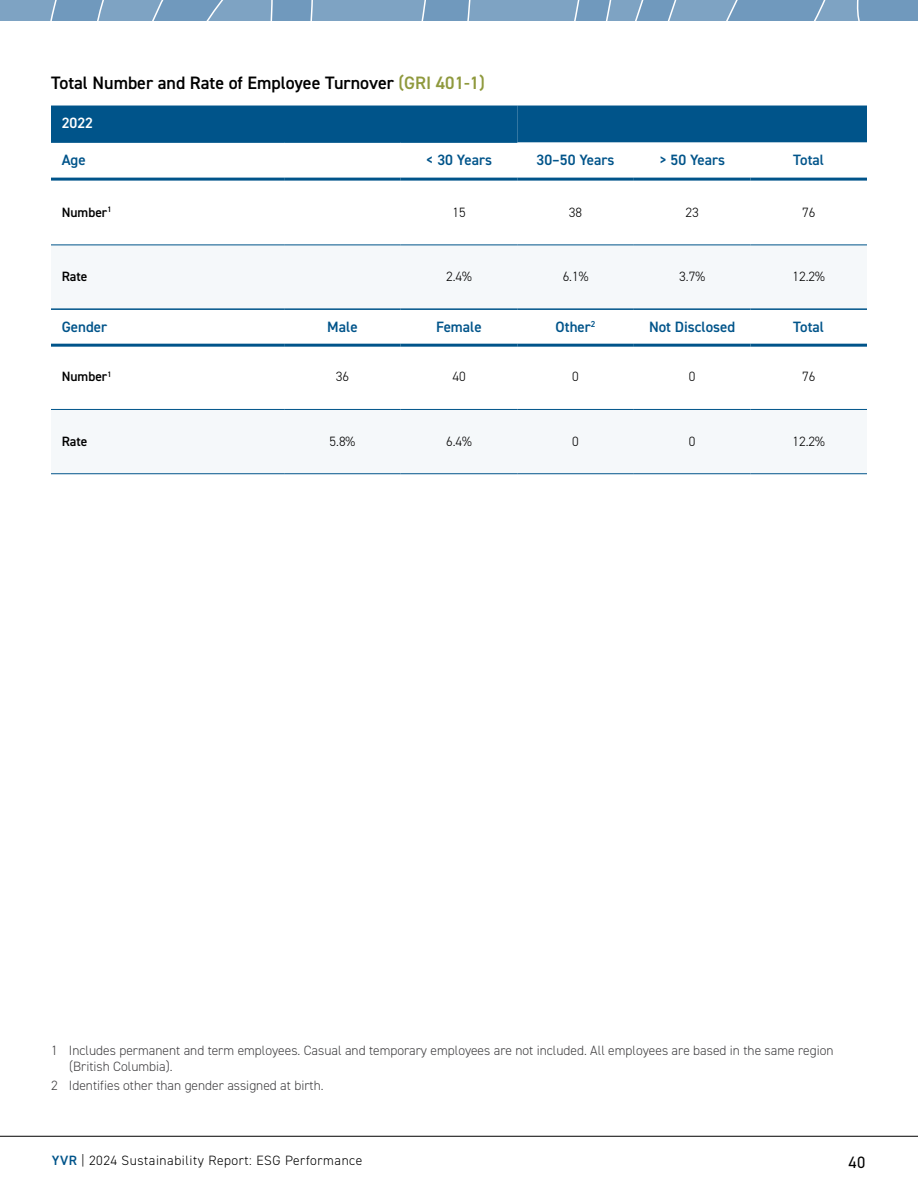
<style>
.page{position:relative;width:918px;height:1188px;background:#fff}
.page>*{position:absolute;margin:0;border:0;box-sizing:border-box;transform-origin:0 0}
.t1{font:600 18px "DIN2014";color:#000}
.t2{font:16.5px "DIN2014";color:#000}
.Table_-_Header{font:600 15px "DIN2014";color:#00548a}
.Table_-_Header-2{font:600 15px "DIN2014";color:#fff}
.Footnote{font:300 13.5px/16.2px "DIN2014";color:#414042}
.Table_-_Body_Copy{font:300 13.5px "DIN2014";letter-spacing:.04em;color:#000}
.Table_-_Body_Copy_Demi{font:600 13.5px "DIN2014";color:#000}
.s1{color:#8f993d}
.s2{font-weight:600;color:#00548a}
</style>
<div class="page">
<hr style="left:0;top:1136px;width:918px;height:1px;background:#000">
<svg style="left:0;top:0;width:918px;height:21px;background:#7ba1c1"></svg>
<div style="left:51px;top:106px;width:816px;height:36px;background:#00548a"></div>
<svg style="left:51px;top:343px;width:816px;height:66px"></svg>
<hr style="left:51px;top:178px;width:233px;height:3px;background:#00548a">
<hr style="left:284px;top:178px;width:117px;height:3px;background:#00548a">
<hr style="left:401px;top:178px;width:116px;height:3px;background:#00548a">
<hr style="left:517px;top:178px;width:117px;height:3px;background:#00548a">
<hr style="left:634px;top:178px;width:116px;height:3px;background:#00548a">
<hr style="left:750px;top:178px;width:117px;height:3px;background:#00548a">
<hr style="left:51px;top:473px;width:233px;height:1px;background:#00548a">
<hr style="left:284px;top:473px;width:117px;height:1px;background:#00548a">
<hr style="left:401px;top:473px;width:116px;height:1px;background:#00548a">
<hr style="left:517px;top:473px;width:117px;height:1px;background:#00548a">
<hr style="left:634px;top:473px;width:116px;height:1px;background:#00548a">
<hr style="left:750px;top:473px;width:117px;height:1px;background:#00548a">
<hr style="left:51px;top:245px;width:233px;height:1px;background:#00548a">
<hr style="left:284px;top:245px;width:117px;height:1px;background:#00548a">
<hr style="left:401px;top:245px;width:116px;height:1px;background:#00548a">
<hr style="left:517px;top:245px;width:117px;height:1px;background:#00548a">
<hr style="left:634px;top:245px;width:116px;height:1px;background:#00548a">
<hr style="left:750px;top:245px;width:117px;height:1px;background:#00548a">
<hr style="left:284px;top:409px;width:117px;height:1px;background:#00548a">
<hr style="left:401px;top:409px;width:116px;height:1px;background:#00548a">
<hr style="left:517px;top:409px;width:117px;height:1px;background:#00548a">
<hr style="left:634px;top:409px;width:116px;height:1px;background:#00548a">
<hr style="left:750px;top:409px;width:117px;height:1px;background:#00548a">
<hr style="left:51px;top:344px;width:233px;height:3px;background:#00548a">
<hr style="left:284px;top:344px;width:117px;height:3px;background:#00548a">
<hr style="left:401px;top:344px;width:116px;height:3px;background:#00548a">
<hr style="left:517px;top:344px;width:117px;height:3px;background:#00548a">
<hr style="left:634px;top:344px;width:116px;height:3px;background:#00548a">
<hr style="left:750px;top:344px;width:117px;height:3px;background:#00548a">
<hr style="left:51px;top:409px;width:233px;height:1px;background:#00548a">
<hr style="left:51px;top:308px;width:233px;height:2px;background:#00548a">
<hr style="left:284px;top:308px;width:117px;height:2px;background:#00548a">
<hr style="left:401px;top:308px;width:116px;height:2px;background:#00548a">
<hr style="left:517px;top:308px;width:117px;height:2px;background:#00548a">
<hr style="left:634px;top:308px;width:116px;height:2px;background:#00548a">
<hr style="left:750px;top:308px;width:117px;height:2px;background:#00548a">
<hr style="left:51px;top:142px;width:233px;height:1px;background:#00548a">
<hr style="left:284px;top:142px;width:117px;height:1px;background:#00548a">
<hr style="left:401px;top:142px;width:116px;height:1px;background:#00548a">
<h4 class="t1" style="left:51px;top:71px;width:435px">Total Number and Rate of Employee Turnover <span class="s1">(GRI 401-1)</span></h4>
<p class="Table_-_Header-2" style="left:62px;top:113px;width:33px">2022</p>
<p class="Table_-_Header" style="left:62px;top:150px;width:25px">Age</p>
<p class="Table_-_Header" style="left:426px;top:150px;width:68px">&lt; 30 Years</p>
<p class="Table_-_Header" style="left:537px;top:150px;width:79px">30–50 Years</p>
<p class="Table_-_Header" style="left:659px;top:150px;width:68px">&gt; 50 Years</p>
<p class="Table_-_Header" style="left:793px;top:150px;width:32px">Total</p>
<p class="Table_-_Body_Copy_Demi" style="left:62px;top:203px;width:51px">Number<sup>1</sup></p>
<p class="Table_-_Body_Copy" style="left:452px;top:204px;width:15px">15</p>
<p class="Table_-_Body_Copy" style="left:569px;top:204px;width:15px">38</p>
<p class="Table_-_Body_Copy" style="left:686px;top:204px;width:15px">23</p>
<p class="Table_-_Body_Copy" style="left:802px;top:204px;width:15px">76</p>
<p class="Table_-_Body_Copy_Demi" style="left:62px;top:268px;width:27px">Rate</p>
<p class="Table_-_Body_Copy" style="left:446px;top:268px;width:27px">2.4%</p>
<p class="Table_-_Body_Copy" style="left:563px;top:268px;width:27px">6.1%</p>
<p class="Table_-_Body_Copy" style="left:679px;top:268px;width:27px">3.7%</p>
<p class="Table_-_Body_Copy" style="left:793px;top:268px;width:34px">12.2%</p>
<p class="Table_-_Header" style="left:62px;top:317px;width:47px">Gender</p>
<p class="Table_-_Header" style="left:327px;top:317px;width:32px">Male</p>
<p class="Table_-_Header" style="left:436px;top:317px;width:47px">Female</p>
<p class="Table_-_Header" style="left:556px;top:317px;width:41px">Other<sup>2</sup></p>
<p class="Table_-_Header" style="left:649px;top:317px;width:88px">Not Disclosed</p>
<p class="Table_-_Header" style="left:793px;top:317px;width:32px">Total</p>
<p class="Table_-_Body_Copy_Demi" style="left:62px;top:368px;width:51px">Number<sup>1</sup></p>
<p class="Table_-_Body_Copy" style="left:336px;top:369px;width:15px">36</p>
<p class="Table_-_Body_Copy" style="left:452px;top:369px;width:15px">40</p>
<p class="Table_-_Body_Copy" style="left:572px;top:369px;width:8px">0</p>
<p class="Table_-_Body_Copy" style="left:689px;top:369px;width:8px">0</p>
<p class="Table_-_Body_Copy" style="left:802px;top:369px;width:15px">76</p>
<p class="Table_-_Body_Copy_Demi" style="left:62px;top:432px;width:27px">Rate</p>
<p class="Table_-_Body_Copy" style="left:330px;top:433px;width:27px">5.8%</p>
<p class="Table_-_Body_Copy" style="left:446px;top:433px;width:27px">6.4%</p>
<p class="Table_-_Body_Copy" style="left:572px;top:433px;width:8px">0</p>
<p class="Table_-_Body_Copy" style="left:689px;top:433px;width:8px">0</p>
<p class="Table_-_Body_Copy" style="left:793px;top:433px;width:34px">12.2%</p>
<p class="Footnote" style="left:69px;top:1042px;width:766px;text-indent:-18px">1 Includes permanent and term employees. Casual and temporary employees are not included. All employees are based in the same region (British Columbia).</p>
<p class="Footnote" style="left:51px;top:1078px;width:274px">2 Identifies other than gender assigned at birth.</p>
<p class="Table_-_Body_Copy" style="left:52px;top:1152px;width:312px"><span class="s2">YVR</span> | 2024 Sustainability Report: ESG Performance</p>
<p class="t2" style="left:848px;top:1152px;width:19px">40</p>
</div>
